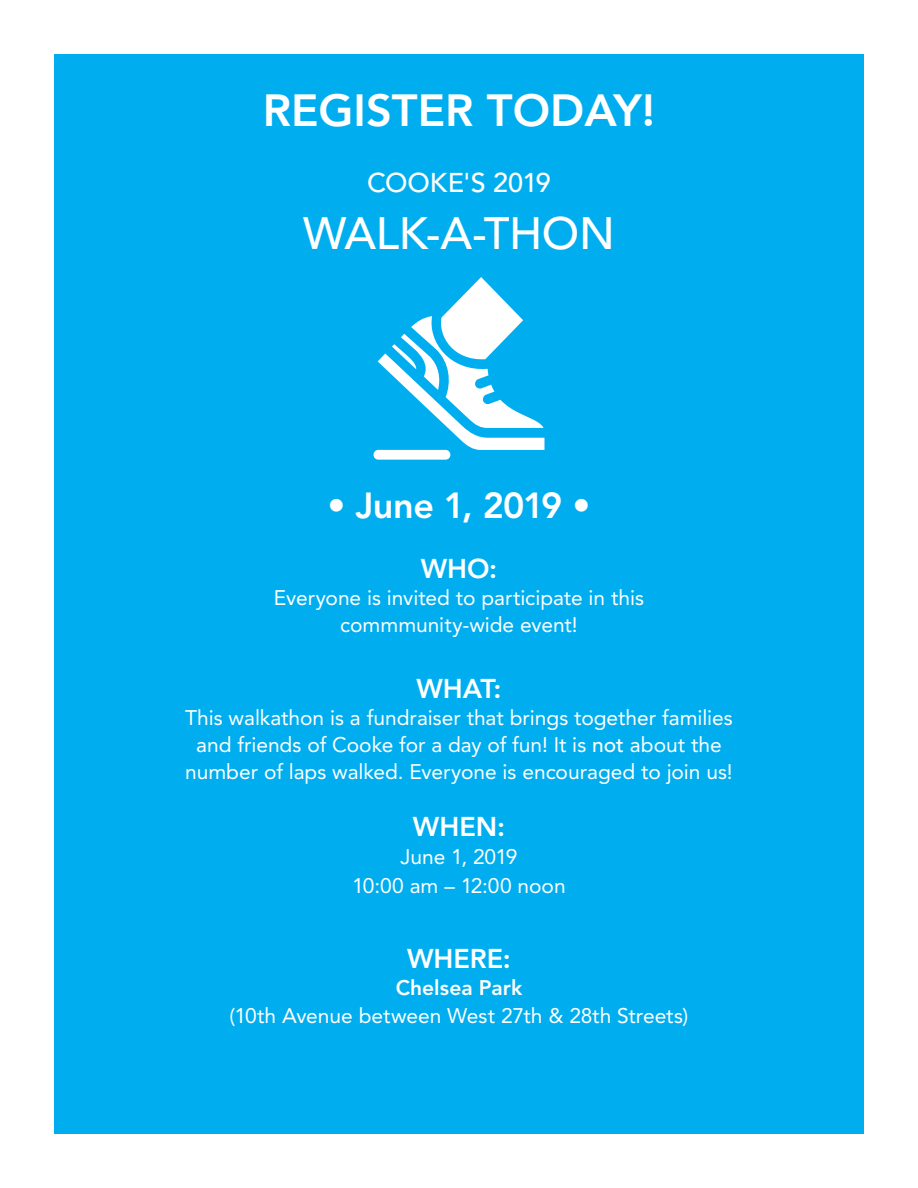
<style>
.page{position:relative;width:918px;height:1188px;background:#fff}
.page>*{position:absolute;margin:0;border:0;box-sizing:border-box;transform-origin:0 0}
.t1{font:800 45px "Avenir";color:#fff}
.t2{font:500 45px "Avenir LT Std";letter-spacing:-.01em;color:#fff}
.t3{font:800 36px "Avenir LT Std";letter-spacing:-.02em;color:#fff}
.t4{font:800 27px "Avenir LT Std";color:#fff}
.t5{font:500 27px "Avenir LT Std";letter-spacing:-.005em;color:#fff}
.t6{font:21px/27px "Avenir LT Std";color:#fff;text-align:center}
.t7{font:800 21px "Avenir LT Std";letter-spacing:.005em;color:#fff}
.s1{font-weight:500}
</style>
<div class="page">
<div style="left:54px;top:54px;width:810px;height:1080px;background:#00aeef"></div>
<svg style="left:373px;top:277px;width:171px;height:183px"></svg>
<h1 class="t1" style="left:263px;top:75px;width:394px">REGISTER TODAY!</h1>
<p class="t5" style="left:367px;top:167px;width:185px">COOKE'S 2019</p>
<h1 class="t2" style="left:303px;top:208px;width:313px">WALK-A-THON</h1>
<h2 class="t3" style="left:327px;top:484px;width:265px">• June 1, 2019 •</h2>
<p class="t4" style="left:421px;top:552px;width:78px">WHO:</p>
<p class="t6" style="left:274px;top:584px;width:372px">Everyone is invited to participate in this commmunity-wide event!</p>
<p class="t4" style="left:416px;top:672px;width:87px">WHAT:</p>
<p class="t6" style="left:185px;top:704px;width:549px">This walkathon is a fundraiser that brings together families and friends of Cooke for a day of fun! It is <span class="s1">not</span> about the number of laps walked. Everyone is encouraged to join us!</p>
<p class="t4" style="left:413px;top:810px;width:93px">WHEN:</p>
<p class="t6" style="left:352px;top:843px;width:215px;line-height:28.5px">June 1, 2019<br>10:00 am – 12:00 noon</p>
<p class="t4" style="left:407px;top:942px;width:105px">WHERE:</p>
<p class="t7" style="left:396px;top:975px;width:128px">Chelsea Park</p>
<p class="t6" style="left:230px;top:1003px;width:460px">(10th Avenue between West 27th &amp; 28th Streets)</p>
</div>
